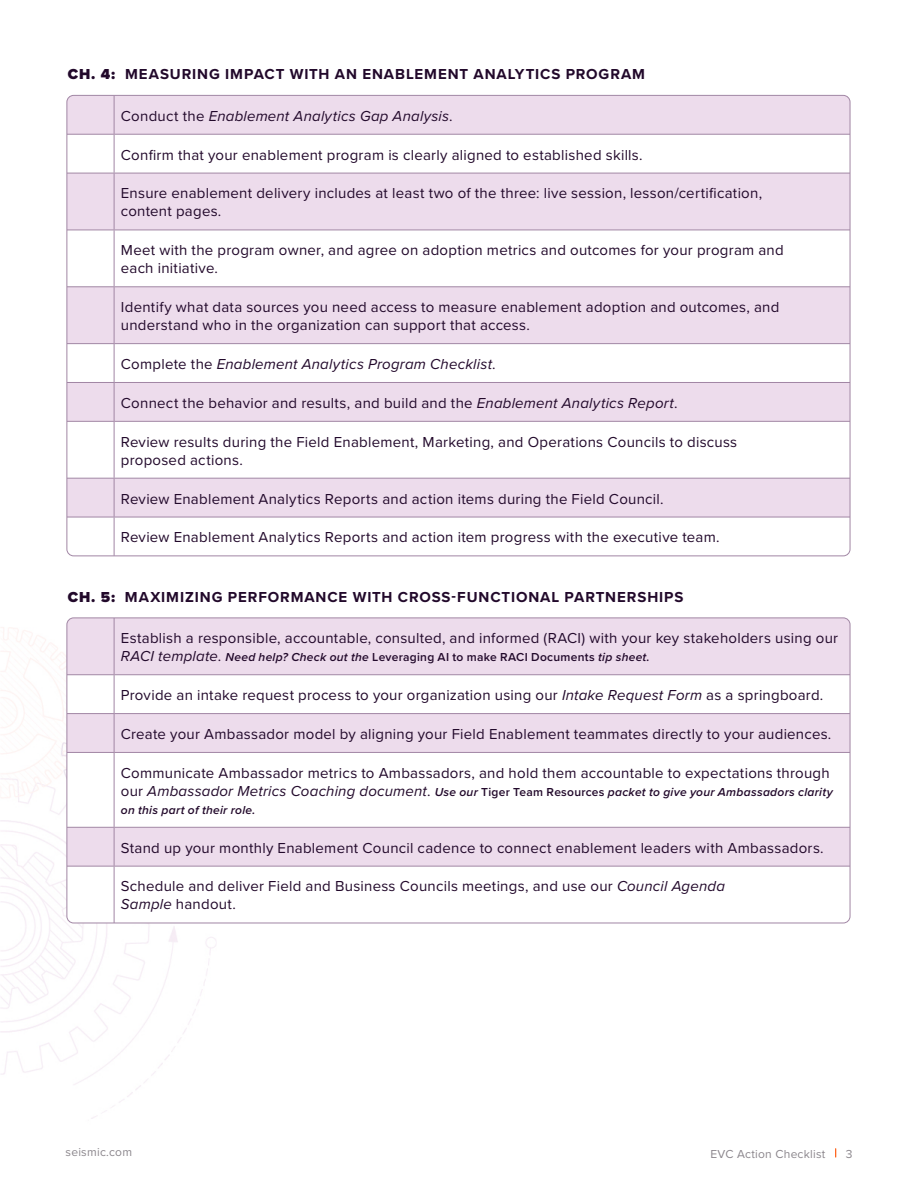
<style>
.page{position:relative;width:918px;height:1188px;background:#fff}
.page>*{position:absolute;margin:0;border:0;box-sizing:border-box;transform-origin:0 0}
.t1{font:15px/18px "Proxima Nova";letter-spacing:.015em;color:#22092b}
.t2{font:700 15px "Proxima Nova";letter-spacing:.06em;color:#22092b}
.t3{font:italic 15px "Proxima Nova";letter-spacing:.015em;color:#22092b}
.t4{font:italic 600 12px/18px "Proxima Nova";letter-spacing:.025em;color:#22092b}
.t5{font:600 12px "Proxima Nova";letter-spacing:.025em;color:#22092b}
.t6{font:12px "Proxima Nova";letter-spacing:.02em;color:#8b868c}
.s1{font-weight:900}
.s2{font-style:normal}
.s3{font-style:italic}
.s4{font-weight:400;font-style:italic;font-size:15px}
.s5{font-weight:400;font-size:15px}
.s6{font-weight:400;font-style:normal;font-size:15px}
</style>
<div class="page">
<img style="left:0;top:617px;width:217px;height:502px">
<div style="left:67px;top:618px;width:783px;height:56px;background:#eddcec"></div>
<svg style="left:67px;top:675px;width:783px;height:248px"></svg>
<hr style="left:114px;top:618px;width:1px;height:56px;background:#a186a4">
<hr style="left:67px;top:674px;width:47px;height:1px;background:#a186a4">
<hr style="left:114px;top:674px;width:736px;height:1px;background:#a186a4">
<hr style="left:114px;top:675px;width:1px;height:38px;background:#a186a4">
<hr style="left:67px;top:713px;width:47px;height:1px;background:#a186a4">
<hr style="left:114px;top:713px;width:736px;height:1px;background:#a186a4">
<hr style="left:114px;top:714px;width:1px;height:38px;background:#a186a4">
<hr style="left:67px;top:752px;width:47px;height:1px;background:#a186a4">
<hr style="left:114px;top:752px;width:736px;height:1px;background:#a186a4">
<hr style="left:114px;top:753px;width:1px;height:74px;background:#a186a4">
<hr style="left:67px;top:827px;width:47px;height:1px;background:#a186a4">
<hr style="left:114px;top:827px;width:736px;height:1px;background:#a186a4">
<hr style="left:114px;top:828px;width:1px;height:38px;background:#a186a4">
<hr style="left:67px;top:866px;width:47px;height:1px;background:#a186a4">
<hr style="left:114px;top:866px;width:736px;height:1px;background:#a186a4">
<hr style="left:114px;top:867px;width:1px;height:56px;background:#a186a4">
<div style="left:67px;top:95px;width:783px;height:39px;background:#eddcec"></div>
<svg style="left:67px;top:135px;width:783px;height:421px"></svg>
<hr style="left:114px;top:95px;width:1px;height:39px;background:#a186a4">
<hr style="left:67px;top:134px;width:47px;height:1px;background:#a186a4">
<hr style="left:114px;top:134px;width:736px;height:1px;background:#a186a4">
<hr style="left:114px;top:135px;width:1px;height:38px;background:#a186a4">
<hr style="left:67px;top:173px;width:47px;height:1px;background:#a186a4">
<hr style="left:114px;top:173px;width:736px;height:1px;background:#a186a4">
<hr style="left:114px;top:173px;width:1px;height:57px;background:#a186a4">
<hr style="left:67px;top:230px;width:47px;height:1px;background:#a186a4">
<hr style="left:114px;top:230px;width:736px;height:1px;background:#a186a4">
<hr style="left:114px;top:230px;width:1px;height:56px;background:#a186a4">
<hr style="left:67px;top:286px;width:47px;height:1px;background:#a186a4">
<hr style="left:114px;top:286px;width:736px;height:1px;background:#a186a4">
<hr style="left:114px;top:287px;width:1px;height:56px;background:#a186a4">
<hr style="left:67px;top:343px;width:47px;height:1px;background:#a186a4">
<hr style="left:114px;top:343px;width:736px;height:1px;background:#a186a4">
<hr style="left:114px;top:344px;width:1px;height:38px;background:#a186a4">
<hr style="left:67px;top:382px;width:47px;height:1px;background:#a186a4">
<hr style="left:114px;top:382px;width:736px;height:1px;background:#a186a4">
<hr style="left:114px;top:383px;width:1px;height:38px;background:#a186a4">
<hr style="left:67px;top:421px;width:47px;height:1px;background:#a186a4">
<hr style="left:114px;top:421px;width:736px;height:1px;background:#a186a4">
<hr style="left:114px;top:422px;width:1px;height:56px;background:#a186a4">
<hr style="left:67px;top:478px;width:47px;height:1px;background:#a186a4">
<hr style="left:114px;top:478px;width:736px;height:1px;background:#a186a4">
<hr style="left:114px;top:479px;width:1px;height:38px;background:#a186a4">
<hr style="left:67px;top:517px;width:47px;height:1px;background:#a186a4">
<hr style="left:114px;top:517px;width:736px;height:1px;background:#a186a4">
<hr style="left:114px;top:517px;width:1px;height:39px;background:#a186a4">
<p class="t2" style="left:68px;top:63px;width:579px"><span class="s1">CH. 4:</span> MEASURING IMPACT WITH AN ENABLEMENT ANALYTICS PROGRAM</p>
<p class="t3" style="left:121px;top:105px;width:333px"><span class="s2">Conduct the</span> Enablement Analytics Gap Analysis<span class="s2">.</span></p>
<p class="t1" style="left:121px;top:145px;width:523px">Confirm that your enablement program is clearly aligned to established skills.</p>
<p class="t1" style="left:121px;top:184px;width:643px">Ensure enablement delivery includes at least two of the three: live session, lesson/certification, content pages.</p>
<p class="t1" style="left:121px;top:241px;width:664px">Meet with the program owner, and agree on adoption metrics and outcomes for your program and each initiative.</p>
<p class="t1" style="left:121px;top:297px;width:660px">Identify what data sources you need access to measure enablement adoption and outcomes, and understand who in the organization can support that access.</p>
<p class="t3" style="left:121px;top:353px;width:376px"><span class="s2">Complete the</span> Enablement Analytics Program Checklist<span class="s2">.</span></p>
<p class="t1" style="left:121px;top:393px;width:558px">Connect the behavior and results, and build and the <span class="s3">Enablement Analytics Report</span>.</p>
<p class="t1" style="left:121px;top:432px;width:618px">Review results during the Field Enablement, Marketing, and Operations Councils to discuss proposed actions.</p>
<p class="t1" style="left:121px;top:489px;width:544px">Review Enablement Analytics Reports and action items during the Field Council.</p>
<p class="t1" style="left:121px;top:528px;width:600px">Review Enablement Analytics Reports and action item progress with the executive team.</p>
<p class="t2" style="left:68px;top:586px;width:617px"><span class="s1">CH. 5:</span> MAXIMIZING PERFORMANCE WITH CROSS-FUNCTIONAL PARTNERSHIPS</p>
<p class="t1" style="left:121px;top:629px;width:719px">Establish a responsible, accountable, consulted, and informed (RACI) with your key stakeholders using our</p>
<p class="t5" style="left:121px;top:648px;width:530px"><span class="s4">RACI template</span><span class="s5">.</span> <span class="s3">Need help? Check out the</span> Leveraging AI to make RACI Documents <span class="s3">tip sheet.</span></p>
<p class="t1" style="left:121px;top:685px;width:704px">Provide an intake request process to your organization using our <span class="s3">Intake Request Form</span> as a springboard.</p>
<p class="t1" style="left:121px;top:724px;width:712px">Create your Ambassador model by aligning your Field Enablement teammates directly to your audiences.</p>
<p class="t1" style="left:121px;top:763px;width:710px">Communicate Ambassador metrics to Ambassadors, and hold them accountable to expectations through</p>
<p class="t4" style="left:121px;top:782px;width:713px"><span class="s6">our</span> <span class="s5">Ambassador Metrics Coaching document</span><span class="s6">.</span> Use our <span class="s2">Tiger Team Resources</span> packet to give your Ambassadors clarity on this part of their role.</p>
<p class="t1" style="left:121px;top:838px;width:704px">Stand up your monthly Enablement Council cadence to connect enablement leaders with Ambassadors.</p>
<p class="t1" style="left:121px;top:877px;width:606px">Schedule and deliver Field and Business Councils meetings, and use our <span class="s3">Council Agenda<br>Sample</span> handout.</p>
<p class="t6" style="left:66px;top:1144px;width:68px">seismic.com</p>
<p class="t6" style="left:710px;top:1145px;width:116px">EVC Action Checklist</p>
<p class="t6" style="left:846px;top:1145px;width:8px">3</p>
</div>
